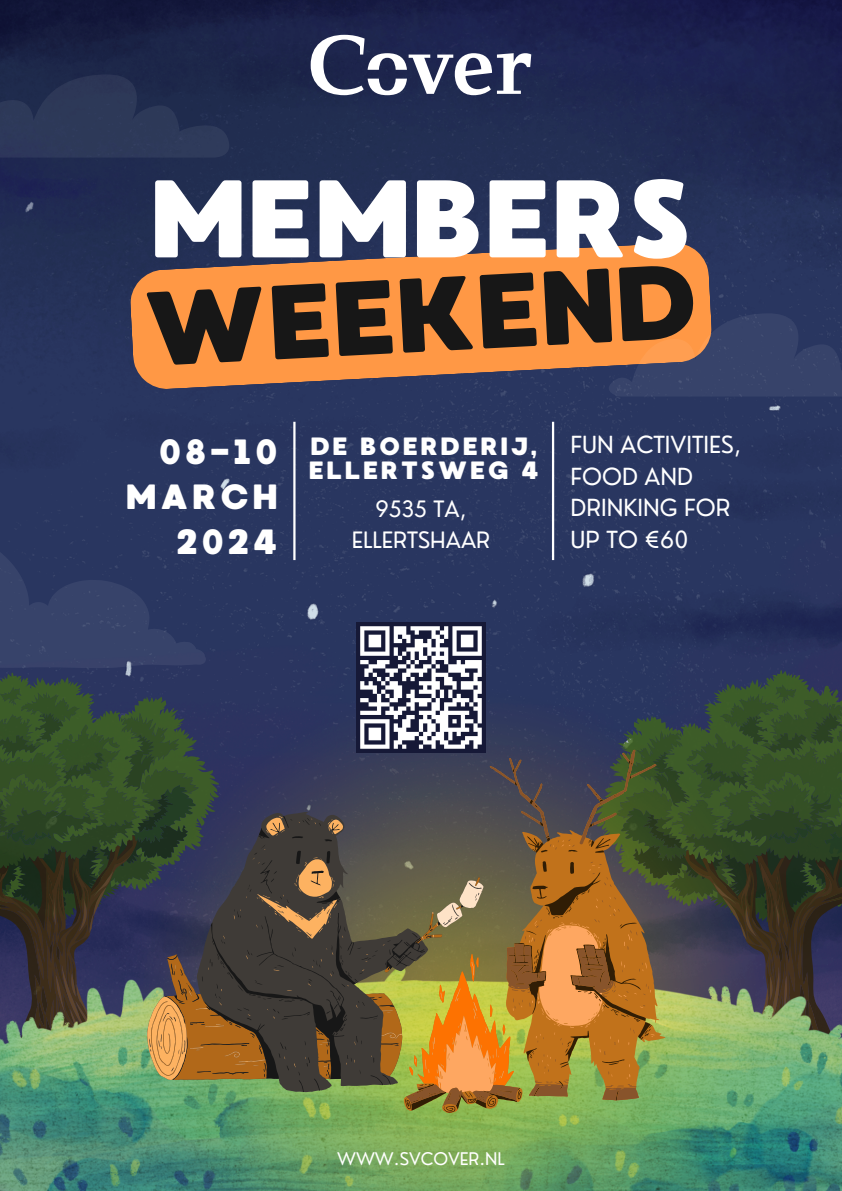
<style>
.page{position:relative;width:842px;height:1191px;background:#fff}
.page>*{position:absolute;margin:0;border:0;box-sizing:border-box;transform-origin:0 0}
.t1{font:110px "MADE Waffle Soft";color:#fff}
.t2{font:105px "MADE Waffle Soft";color:#171717}
.t3{font:35px "MADE Waffle Soft";letter-spacing:.095em;color:#fff}
.t4{font:25px/24.8px "MADE Waffle Soft";letter-spacing:.095em;color:#fff}
.t5{font:23px/31.5px "Nourd";color:#fff}
.t6{font:22px/30.8px "Nourd";color:#fff;text-align:center}
.t7{font:17px "Nourd";color:#fff}
</style>
<div class="page">
<img style="left:0;top:0;width:842px;height:682px">
<svg style="left:594px;top:669px;width:248px;height:15px;background:#2c385c"></svg>
<svg style="left:797px;top:684px;width:45px;height:28px"></svg>
<svg style="left:797px;top:712px;width:45px;height:253px;background:#2f3f29"></svg>
<svg style="left:0;top:660px;width:207px;height:34px;background:#303f54"></svg>
<svg style="left:0;top:694px;width:123px;height:89px;background:#35512b"></svg>
<svg style="left:0;top:783px;width:123px;height:182px;background:#2f392a"></svg>
<img style="left:0;top:965px;width:842px;height:225px">
<img style="left:123px;top:682px;width:674px;height:508px">
<svg style="left:149px;top:1080px;width:255px;height:11px;background:#67905a"></svg>
<svg style="left:147px;top:815px;width:257px;height:265px;background:#594d3d"></svg>
<svg style="left:404px;top:749px;width:261px;height:364px;background:#617547"></svg>
<svg style="left:405px;top:759px;width:247px;height:353px;background:#83a24e"></svg>
<svg style="left:406px;top:749px;width:250px;height:357px;background:#8c6e3b"></svg>
<svg style="left:130px;top:242px;width:582px;height:147px;background:#d58449"></svg>
<hr style="left:293px;top:422px;width:3px;height:138px;background:#fff">
<hr style="left:552px;top:422px;width:2px;height:138px;background:#fff">
<svg style="left:0;top:539px;width:206px;height:129px;background:#303c65"></svg>
<svg style="left:0;top:74px;width:230px;height:83px;background:#283354"></svg>
<svg style="left:608px;top:313px;width:234px;height:83px;background:#68575f"></svg>
<svg style="left:311px;top:35px;width:220px;height:60px"></svg>
<img style="left:356px;top:622px;width:130px;height:130px">
<h1 class="t1" style="left:150px;top:152px;width:544px">MEMBERS</h1>
<h1 class="t2" style="left:140px;top:266px;width:557px;rotate:-3deg">WEEKEND</h1>
<h4 class="t3" style="left:159px;top:430px;width:121px">08-10</h4>
<h5 class="t3" style="left:126px;top:475px;width:153px">MARCH</h5>
<p class="t3" style="left:176px;top:520px;width:103px">2024</p>
<h6 class="t4" style="left:309px;top:433px;width:231px">DE BOERDERIJ,<br>ELLERTSWEG 4</h6>
<h3 class="t6" style="left:352px;top:493px;width:140px">9535 TA,<br>ELLERTSHAAR</h3>
<p class="t5" style="left:571px;top:429px;width:172px">FUN ACTIVITIES,<br>FOOD AND<br>DRINKING FOR<br>UP TO €60</p>
<h2 class="t7" style="left:337px;top:1148px;width:169px">WWW.SVCOVER.NL</h2>
</div>
